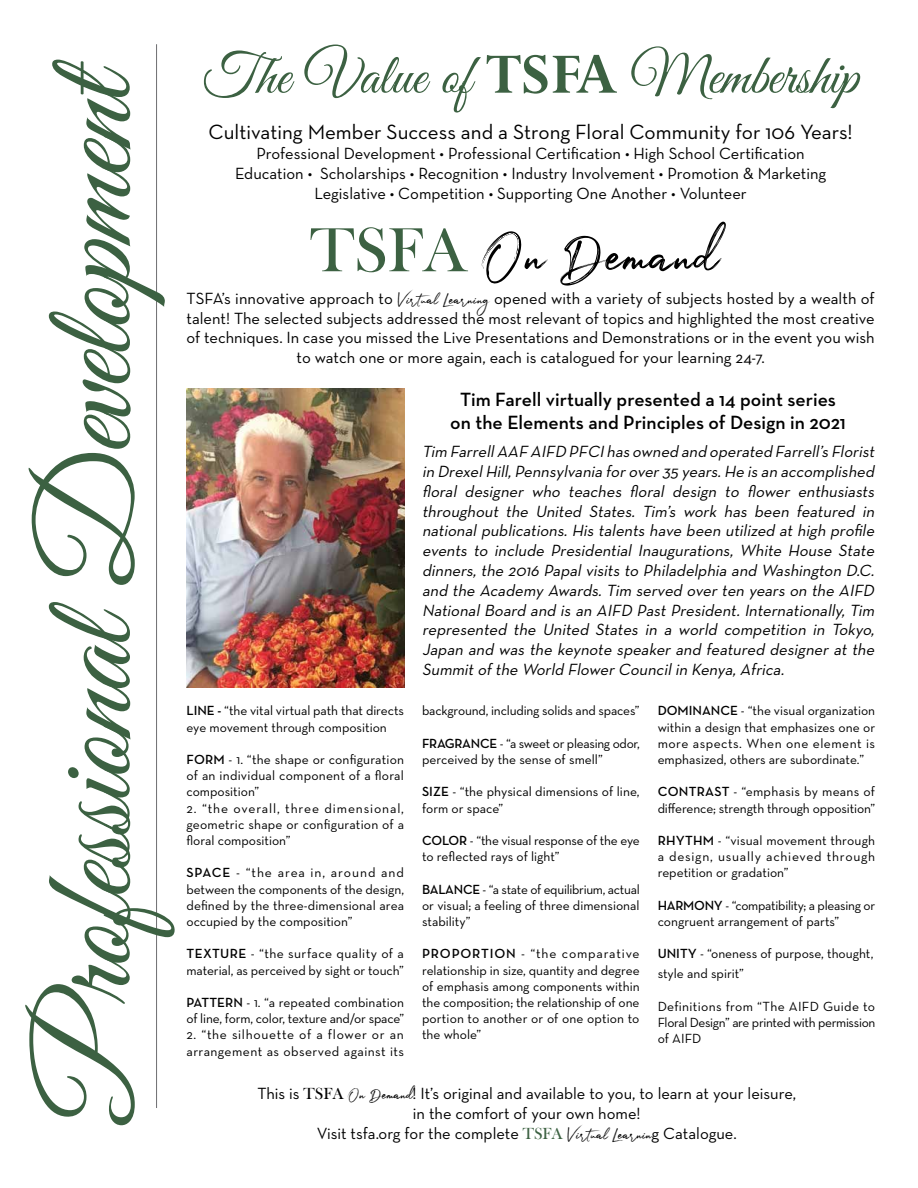
<style>
.page{position:relative;width:918px;height:1188px;background:#fff}
.page>*{position:absolute;margin:0;border:0;box-sizing:border-box;transform-origin:0 0}
.t1{font:129px "Good Vibrations Script";color:#3c6142}
.t2{font:57px "Good Vibrations Script";color:#3c6142}
.t3{font:21px "Neutra Text";color:#000}
.t4{font:600 19.5px/23.4px "Neutra Text";color:#000;text-align:center}
.t5{font:16.5px/19.8px "Neutra Text";color:#000;text-align:center}
.t6{font:italic 16.5px/19.8px "Neutra Text";color:#000;text-align:justify}
.t7{font:13.5px/16.2px "Neutra Text";color:#000}
.t8{font:13.5px/16.2px "Neutra Text";letter-spacing:.03em;color:#000}
.s1{font-family:"Perpetua";font-weight:700;font-size:63px}
.s2{font-family:"Julietta Messie Demo"}
.s3{font-weight:600}
.s4{font-family:"Bask Old Face"}
.s5{font-family:"Bask Old Face";color:#3c6142}
</style>
<div class="page">
<hr style="left:156px;top:44px;width:1px;height:1064px;background:#6d6e71">
<img style="left:186px;top:389px;width:218px;height:298px">
<svg style="left:482px;top:222px;width:244px;height:64px"></svg>
<svg style="left:310px;top:227px;width:158px;height:45px"></svg>
<h1 class="t1" style="left:1px;top:1122px;width:1064px;rotate:-90deg">Professional Development</h1>
<h2 class="t2" style="left:202px;top:36px;width:658px">The Value of <span class="s1">TSFA</span> Membership</h2>
<h3 class="t3" style="left:209px;top:120px;width:646px">Cultivating Member Success and a Strong Floral Community for 106 Years!</h3>
<p class="t5" style="left:235px;top:143px;width:593px">Professional Development • Professional Certification • High School Certification<br>Education • Scholarships • Recognition • Industry Involvement • Promotion &amp; Marketing<br>Legislative • Competition • Supporting One Another • Volunteer</p>
<p class="t5" style="left:186px;top:288px;width:690px">TSFA’s innovative approach to <span class="s2">Virtual Learning</span> opened with a variety of subjects hosted by a wealth of talent! The selected subjects addressed the most relevant of topics and highlighted the most creative of techniques. In case you missed the Live Presentations and Demonstrations or in the event you wish to watch one or more again, each is catalogued for your learning 24-7.</p>
<h3 class="t4" style="left:450px;top:387px;width:397px">Tim Farell virtually presented a 14 point series on the Elements and Principles of Design in 2021</h3>
<p class="t7" style="left:186px;top:702px;width:219px"><span class="s3">LINE -</span> “the vital virtual path that directs eye movement through composition</p>
<p class="t7" style="left:186px;top:751px;width:219px;text-align:justify"><span class="s3">FORM</span> - 1. “the shape or configuration of an individual component of a floral composition”</p>
<p class="t7" style="left:186px;top:800px;width:219px;text-align:justify">2. “the overall, three dimensional, geometric shape or configuration of a floral composition”</p>
<p class="t7" style="left:186px;top:864px;width:219px;text-align:justify"><span class="s3">SPACE</span> - “the area in, around and between the components of the design, defined by the three-dimensional area occupied by the composition”</p>
<p class="t7" style="left:186px;top:945px;width:219px"><span class="s3">TEXTURE</span> - “the surface quality of a material, as perceived by sight or touch”</p>
<p class="t7" style="left:186px;top:994px;width:219px"><span class="s3">PATTERN</span> - 1. “a repeated combination of line, form, color, texture and/or space”</p>
<p class="t8" style="left:186px;top:1026px;width:219px">2. “the silhouette of a flower or an arrangement as observed against its</p>
<p class="t6" style="left:422px;top:441px;width:457px">Tim FarrellAAF AIFD PFCIhas owned and operated Farrell’s Florist in DrexelHill,Pennsylvania forover35 years.He is an accomplished floral designer who teaches floral design to flower enthusiasts throughout the United States. Tim’s work has been featured in national publications. His talents have been utilized at high profile events to include Presidential Inaugurations, White House State dinners, the 2016 Papal visits to Philadelphia and Washington D.C. and the Academy Awards. Tim served over ten years on the AIFD National Board and is an AIFD Past President. Internationally, Tim represented the United States in a world competition in Tokyo, Japan and was the keynote speaker and featured designer at the Summitofthe World FlowerCouncilin Kenya,Africa.</p>
<p class="t7" style="left:422px;top:702px;width:219px">background, including solids and spaces”</p>
<p class="t7" style="left:422px;top:735px;width:219px"><span class="s3">FRAGRANCE</span> - “a sweet or pleasing odor, perceived by the sense of smell”</p>
<p class="t7" style="left:422px;top:783px;width:219px"><span class="s3">SIZE</span> - “the physical dimensions of line, form or space”</p>
<p class="t7" style="left:422px;top:832px;width:219px"><span class="s3">COLOR</span> - “the visual response of the eye to reflected rays of light”</p>
<p class="t7" style="left:422px;top:881px;width:219px;text-align:justify"><span class="s3">BALANCE</span> - “a state of equilibrium, actual or visual; a feeling of three dimensional stability”</p>
<p class="t7" style="left:422px;top:945px;width:219px;text-align:justify"><span class="s3">PROPORTION</span> - “the comparative relationship in size, quantity and degree of emphasis among components within the composition; the relationship of one portion to another or of one option to the whole”</p>
<p class="t7" style="left:658px;top:702px;width:219px;text-align:justify"><span class="s3">DOMINANCE</span> - “the visual organization within a design that emphasizes one or more aspects. When one element is emphasized, others are subordinate.”</p>
<p class="t7" style="left:658px;top:783px;width:219px"><span class="s3">CONTRAST</span> - “emphasis by means of difference; strength through opposition”</p>
<p class="t7" style="left:658px;top:832px;width:219px;text-align:justify"><span class="s3">RHYTHM</span> - “visual movement through a design, usually achieved through repetition or gradation”</p>
<p class="t7" style="left:658px;top:897px;width:219px"><span class="s3">HARMONY</span> - “compatibility; a pleasing or congruent arrangement of parts”</p>
<p class="t7" style="left:658px;top:944px;width:217px;line-height:19.8px"><span class="s3">UNITY</span> - “oneness of purpose, thought, style and spirit”</p>
<p class="t7" style="left:658px;top:998px;width:219px;text-align:justify">Definitions from “The AIFD Guide to Floral Design” are printed with permission of AIFD</p>
<p class="t5" style="left:257px;top:1083px;width:540px">This is <span class="s4">TSFA</span> <span class="s2">On Demand</span>! It’s original and available to you, to learn at your leisure, in the comfort of your own home!<br>Visit tsfa.org for the complete <span class="s5">TSFA</span> <span class="s2">Virtual Learnin</span>g Catalogue.</p>
</div>
